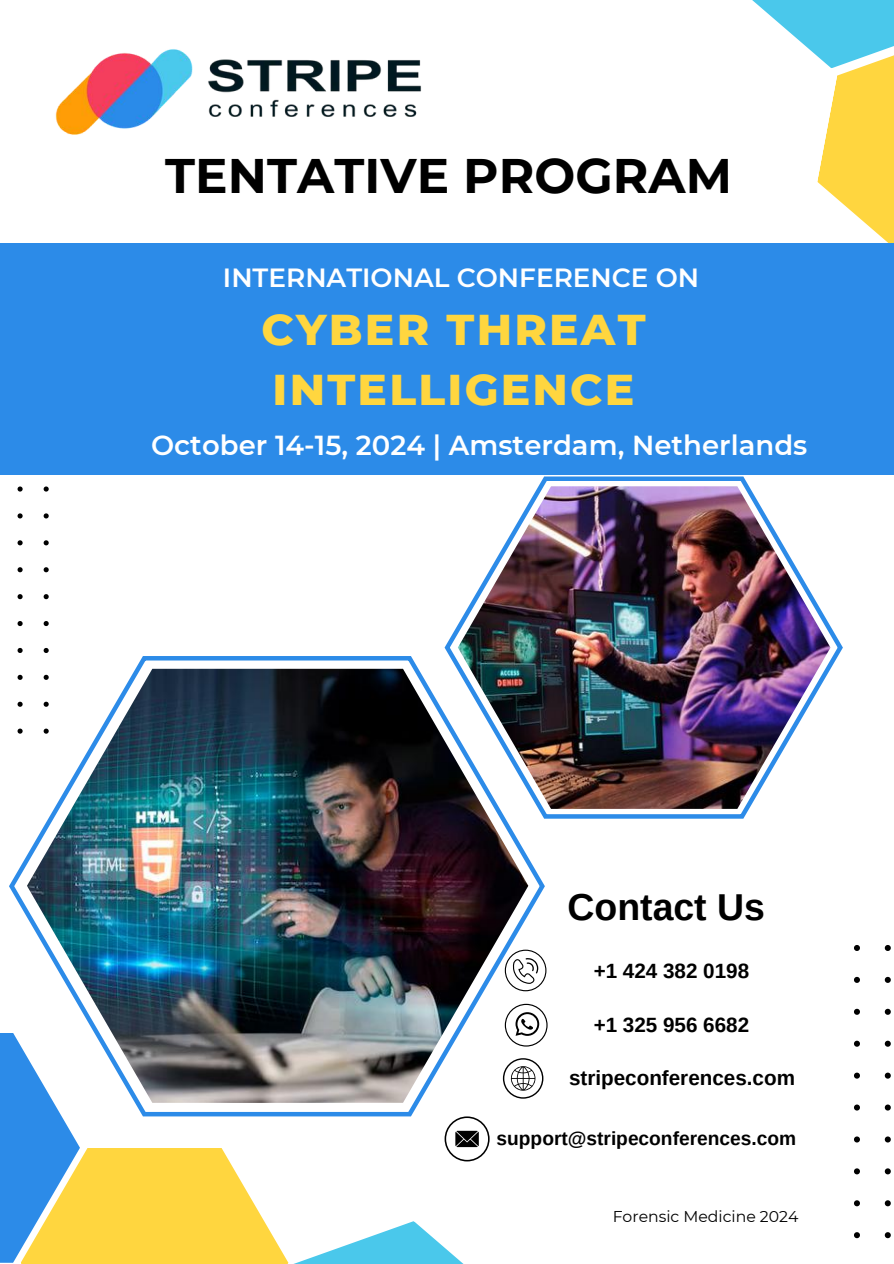
<style>
.page{position:relative;width:894px;height:1264px;background:#fff}
.page>*{position:absolute;margin:0;border:0;box-sizing:border-box;transform-origin:0 0}
.t1{font:700 48.45px "Montserrat";color:#000}
.t2{font:800 43.95px/60.8px "Montserrat";letter-spacing:.05em;color:#ffd63f}
.t3{font:700 37.35px "Arimo";color:#000}
.t4{font:600 27.45px "Montserrat";color:#fff}
.t5{font:600 26.25px "Montserrat";color:#fff}
.t6{font:700 20.7px "Arimo";color:#000}
.t7{font:700 19.2px "Arimo";color:#000}
.t8{font:15.6px "Montserrat";color:#000}
</style>
<div class="page">
<svg style="left:9px;top:656px;width:535px;height:460px"></svg>
<img style="left:27px;top:668px;width:501px;height:434px">
<div style="left:21px;top:1147px;width:267px;height:116px;background:#ffd63f"></div>
<svg style="left:0;top:1032px;width:80px;height:230px;fill:#2c8be8"></svg>
<svg style="left:752px;top:0;width:141px;height:243px"></svg>
<img style="left:55px;top:49px;width:366px;height:86px">
<div style="left:0;top:243px;width:893px;height:231px;background:#2c8be8"></div>
<svg style="left:264px;top:1221px;width:198px;height:42px"></svg>
<svg style="left:854px;top:945px;width:37px;height:293px"></svg>
<svg style="left:9px;top:486px;width:40px;height:247px"></svg>
<svg style="left:444px;top:476px;width:398px;height:342px"></svg>
<img style="left:457px;top:486px;width:373px;height:322px">
<svg style="left:444px;top:1116px;width:45px;height:45px"></svg>
<svg style="left:504px;top:949px;width:42px;height:42px"></svg>
<svg style="left:504px;top:1003px;width:43px;height:43px"></svg>
<svg style="left:502px;top:1058px;width:41px;height:40px"></svg>
<h1 class="t1" style="left:165px;top:146px;width:568px">TENTATIVE PROGRAM</h1>
<p class="t5" style="left:223px;top:262px;width:477px">INTERNATIONAL CONFERENCE ON</p>
<h2 class="t2" style="left:261px;top:298px;width:385px">CYBER THREAT<br>INTELLIGENCE</h2>
<h3 class="t4" style="left:151px;top:428px;width:657px">October 14-15, 2024 | Amsterdam, Netherlands</h3>
<h3 class="t3" style="left:567px;top:885px;width:199px">Contact Us</h3>
<p class="t6" style="left:593px;top:959px;width:157px">+1 424 382 0198</p>
<p class="t6" style="left:593px;top:1013px;width:157px">+1 325 956 6682</p>
<p class="t6" style="left:569px;top:1066px;width:227px">stripeconferences.com</p>
<p class="t7" style="left:496px;top:1127px;width:301px">support@stripeconferences.com</p>
<p class="t8" style="left:612px;top:1206px;width:187px">Forensic Medicine 2024</p>
</div>
